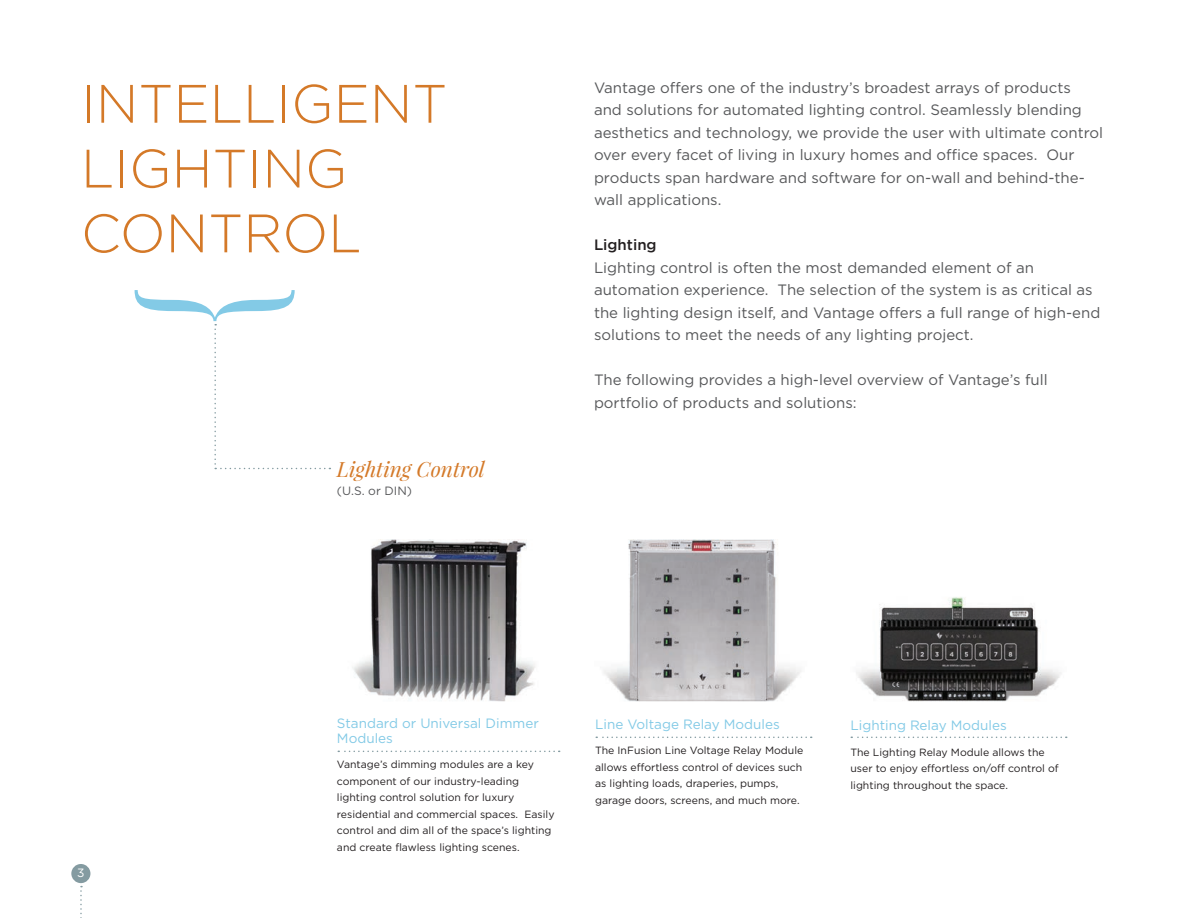
<style>
.page{position:relative;width:1188px;height:918px;background:#fff}
.page>*{position:absolute;margin:0;border:0;box-sizing:border-box;transform-origin:0 0}
.t1{font:165px "Playfair Display";color:#83cae6;scale:.75 1}
.t2{font:300 54px "Gotham";color:#d47928}
.t3{font:italic 21px "Playfair Display";color:#d47928}
.t4{font:15px/22.5px "Gotham";color:#57585a}
.t5{font:500 15px "Gotham";color:#231f20}
.t6{font:13.5px/15px "Gotham";color:#83cae6}
.t7{font:12px "Gotham";color:#57585a}
.t8{font:12px "Gotham";color:#fff}
.t9{font:10.5px/16.5px "Gotham";color:#231f20}
</style>
<div class="page">
<svg style="left:214px;top:324px;width:116px;height:145px"></svg>
<svg style="left:851px;top:737px;width:216px;height:1px"></svg>
<svg style="left:596px;top:737px;width:216px;height:1px"></svg>
<svg style="left:338px;top:751px;width:222px;height:1px"></svg>
<img style="left:352px;top:540px;width:183px;height:162px">
<img style="left:604px;top:540px;width:197px;height:162px">
<img style="left:856px;top:597px;width:205px;height:105px">
<svg style="left:80px;top:886px;width:2px;height:32px"></svg>
<div style="left:71px;top:864px;width:19px;height:19px;background:#849ba1;border-radius:50%"></div>
<p class="t2" style="left:81px;top:69px;width:368px">INTELLIGENT</p>
<p class="t2" style="left:81px;top:134px;width:268px">LIGHTING</p>
<p class="t2" style="left:81px;top:199px;width:282px">CONTROL</p>
<p class="t1" style="left:331px;top:287px;width:52px;rotate:90deg">}</p>
<p class="t3" style="left:337px;top:455px;width:149px">Lighting Control</p>
<p class="t7" style="left:337px;top:483px;width:77px">(U.S. or DIN)</p>
<p class="t4" style="left:594px;top:76px;width:511px">Vantage offers one of the industry’s broadest arrays of products<br>and solutions for automated lighting control. Seamlessly blending aesthetics and technology, we provide the user with ultimate control over every facet of living in luxury homes and office spaces. Our products span hardware and software for on-wall and behind-the&shy;wall applications.</p>
<p class="t5" style="left:594px;top:235px;width:64px">Lighting</p>
<p class="t4" style="left:594px;top:256px;width:508px">Lighting control is often the most demanded element of an automation experience. The selection of the system is as critical as the lighting design itself, and Vantage offers a full range of high-end solutions to meet the needs of any lighting project.</p>
<p class="t4" style="left:594px;top:369px;width:455px">The following provides a high-level overview of Vantage’s full portfolio of products and solutions:</p>
<p class="t8" style="left:77px;top:865px;width:9px">3</p>
<p class="t6" style="left:337px;top:715px;width:203px">Standard or Universal Dimmer<br>Modules</p>
<p class="t9" style="left:337px;top:756px;width:219px">Vantage’s dimming modules are a key component of our industry-leading lighting control solution for luxury residential and commercial spaces. Easily control and dim all of the space’s lighting and create flawless lighting scenes.</p>
<p class="t6" style="left:595px;top:716px;width:186px">Line Voltage Relay Modules</p>
<p class="t9" style="left:595px;top:742px;width:210px">The InFusion Line Voltage Relay Module allows effortless control of devices such as lighting loads, draperies, pumps, garage doors, screens, and much more.</p>
<p class="t6" style="left:850px;top:718px;width:158px">Lighting Relay Modules</p>
<p class="t9" style="left:850px;top:744px;width:210px">The Lighting Relay Module allows the user to enjoy effortless on/off control of lighting throughout the space.</p>
</div>
